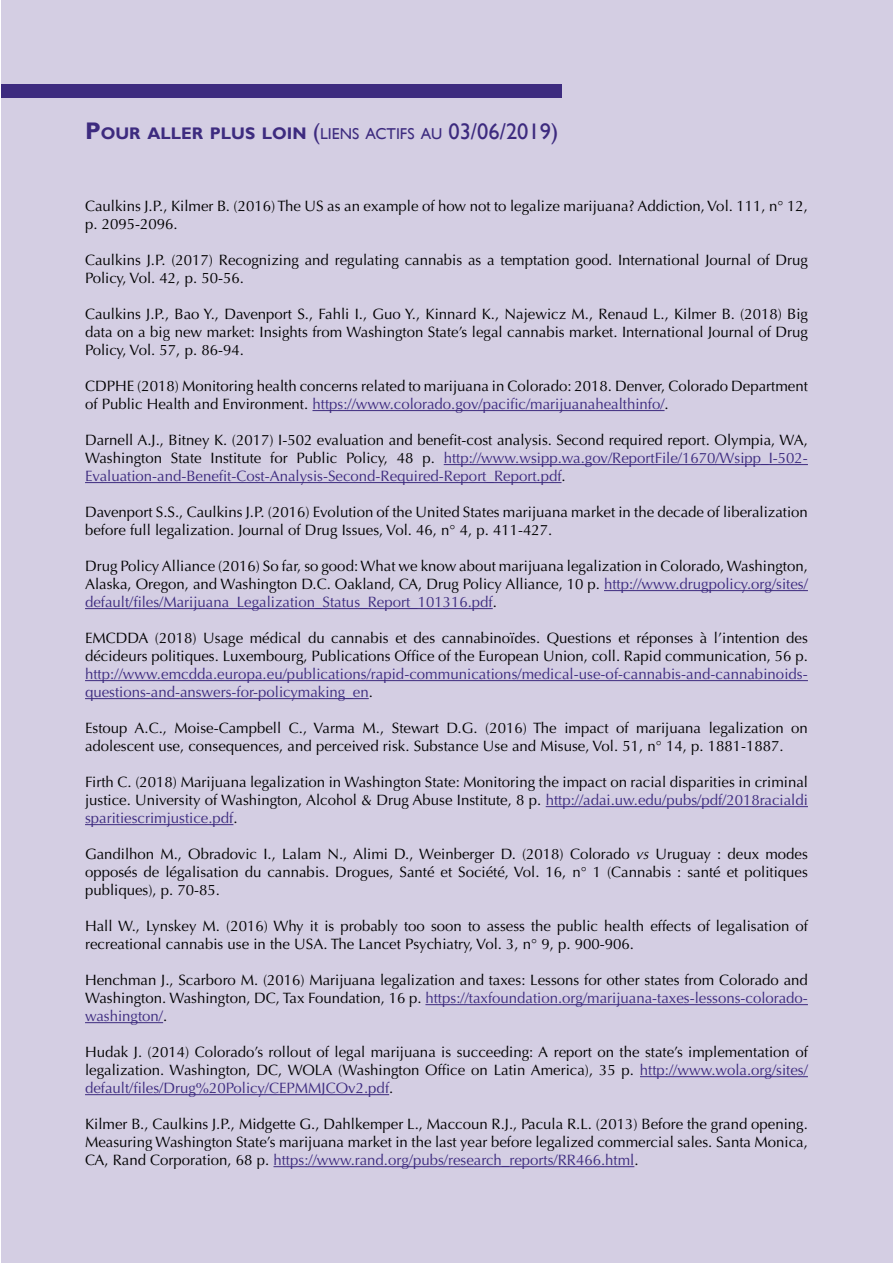
<style>
.page{position:relative;width:893px;height:1263px;background:#fff}
.page>*{position:absolute;margin:0;border:0;box-sizing:border-box;transform-origin:0 0}
.t1{font:700 16.8px "Gill Sans";color:#3d2b7f}
.t2{font:15px/18px "Optima LT";color:#000;text-align:justify}
.t3{font:15px/18px "Optima LT";letter-spacing:.005em;color:#3d2b7f}
.s1{font-size:24px}
.s2{font-weight:400;font-size:22.5px}
.s3{font-weight:400;font-size:15.75px}
.s4{color:#3d2b7f}
.s5{color:#000}
.s6{font-style:italic}
</style>
<div class="page">
<div style="left:1px;top:0;width:892px;height:1263px;background:#d4cee3"></div>
<hr style="left:312px;top:410px;width:352px;height:1px;background:#3d2b7f">
<hr style="left:444px;top:464px;width:364px;height:1px;background:#3d2b7f">
<hr style="left:85px;top:482px;width:476px;height:1px;background:#3d2b7f">
<hr style="left:604px;top:590px;width:204px;height:1px;background:#3d2b7f">
<hr style="left:85px;top:608px;width:408px;height:1px;background:#3d2b7f">
<hr style="left:85px;top:680px;width:723px;height:1px;background:#3d2b7f">
<hr style="left:85px;top:698px;width:284px;height:1px;background:#3d2b7f">
<hr style="left:546px;top:806px;width:262px;height:1px;background:#3d2b7f">
<hr style="left:85px;top:824px;width:148px;height:1px;background:#3d2b7f">
<hr style="left:425px;top:1004px;width:383px;height:1px;background:#3d2b7f">
<hr style="left:85px;top:1022px;width:78px;height:1px;background:#3d2b7f">
<hr style="left:640px;top:1076px;width:168px;height:1px;background:#3d2b7f">
<hr style="left:85px;top:1094px;width:304px;height:1px;background:#3d2b7f">
<hr style="left:273px;top:1166px;width:361px;height:1px;background:#3d2b7f">
<div style="left:1px;top:84px;width:560px;height:14px;background:#3d2b7f"></div>
<p class="t1" style="left:85px;top:123px;width:475px"><span class="s1">P</span>OUR ALLER PLUS LOIN <span class="s2">(</span><span class="s3">LIENS ACTIFS AU</span> <span class="s2">03/06/2019)</span></p>
<p class="t2" style="left:85px;top:197px;width:724px">Caulkins J.P., Kilmer B. (2016) The US as an example of how not to legalize marijuana? Addiction, Vol. 111, n° 12, p. 2095-2096.</p>
<p class="t2" style="left:85px;top:251px;width:724px">Caulkins J.P. (2017) Recognizing and regulating cannabis as a temptation good. International Journal of Drug<br>Policy, Vol. 42, p. 50-56.</p>
<p class="t2" style="left:85px;top:305px;width:724px">Caulkins J.P., Bao Y., Davenport S., Fahli I., Guo Y., Kinnard K., Najewicz M., Renaud L., Kilmer B. (2018) Big data on a big new market: Insights from Washington State’s legal cannabis market. International Journal of Drug Policy, Vol. 57, p. 86-94.</p>
<p class="t2" style="left:85px;top:377px;width:724px">CDPHE (2018) Monitoring health concerns related to marijuana in Colorado: 2018. Denver, Colorado Department of Public Health and Environment. <span class="s4">https://www.colorado.gov/pacific/marijuanahealthinfo/</span>.</p>
<p class="t2" style="left:85px;top:431px;width:724px">Darnell A.J., Bitney K. (2017) I-502 evaluation and benefit-cost analysis. Second required report. Olympia, WA, Washington State Institute for Public Policy, 48 p. <span class="s4">http://www.wsipp.wa.gov/ReportFile/1670/Wsipp_I-502- Evaluation-and-Benefit-Cost-Analysis-Second-Required-Report_Report.pdf</span>.</p>
<p class="t2" style="left:85px;top:503px;width:724px">Davenport S.S., Caulkins J.P. (2016) Evolution of the United States marijuana market in the decade of liberalization before full legalization. Journal of Drug Issues, Vol. 46, n° 4, p. 411-427.</p>
<p class="t2" style="left:85px;top:557px;width:724px">Drug Policy Alliance (2016) So far, so good: What we know about marijuana legalization in Colorado, Washington, Alaska, Oregon, and Washington D.C. Oakland, CA, Drug Policy Alliance, 10 p. <span class="s4">http://www.drugpolicy.org/sites/ default/files/Marijuana_Legalization_Status_Report_101316.pdf</span>.</p>
<p class="t2" style="left:85px;top:629px;width:724px">EMCDDA (2018) Usage médical du cannabis et des cannabinoïdes. Questions et réponses à l’intention des décideurs politiques. Luxembourg, Publications Office of the European Union, coll. Rapid communication, 56 p.</p>
<p class="t3" style="left:85px;top:665px;width:724px">http://www.emcdda.europa.eu/publications/rapid-communications/medical-use-of-cannabis-and-cannabinoids&shy;questions-and-answers-for-policymaking_en<span class="s5">.</span></p>
<p class="t2" style="left:85px;top:719px;width:724px">Estoup A.C., Moise-Campbell C., Varma M., Stewart D.G. (2016) The impact of marijuana legalization on adolescent use, consequences, and perceived risk. Substance Use and Misuse, Vol. 51, n° 14, p. 1881-1887.</p>
<p class="t2" style="left:85px;top:773px;width:724px">Firth C. (2018) Marijuana legalization in Washington State: Monitoring the impact on racial disparities in criminal justice. University of Washington, Alcohol &amp; Drug Abuse Institute, 8 p. <span class="s4">http://adai.uw.edu/pubs/pdf/2018racialdi sparitiescrimjustice.pdf</span>.</p>
<p class="t2" style="left:85px;top:845px;width:724px">Gandilhon M., Obradovic I., Lalam N., Alimi D., Weinberger D. (2018) Colorado <span class="s6">vs</span> Uruguay : deux modes opposés de légalisation du cannabis. Drogues, Santé et Société, Vol. 16, n° 1 (Cannabis : santé et politiques publiques), p. 70-85.</p>
<p class="t2" style="left:85px;top:917px;width:724px">Hall W., Lynskey M. (2016) Why it is probably too soon to assess the public health effects of legalisation of recreational cannabis use in the USA. The Lancet Psychiatry, Vol. 3, n° 9, p. 900-906.</p>
<p class="t2" style="left:85px;top:971px;width:724px">Henchman J., Scarboro M. (2016) Marijuana legalization and taxes: Lessons for other states from Colorado and Washington. Washington, DC, Tax Foundation, 16 p. <span class="s4">https://taxfoundation.org/marijuana-taxes-lessons-colorado&shy;washington/</span>.</p>
<p class="t2" style="left:85px;top:1043px;width:724px">Hudak J. (2014) Colorado’s rollout of legal marijuana is succeeding: A report on the state’s implementation of legalization. Washington, DC, WOLA (Washington Office on Latin America), 35 p. <span class="s4">http://www.wola.org/sites/ default/files/Drug%20Policy/CEPMMJCOv2.pdf</span>.</p>
<p class="t2" style="left:85px;top:1115px;width:724px">Kilmer B., Caulkins J.P., Midgette G., Dahlkemper L., Maccoun R.J., Pacula R.L. (2013) Before the grand opening.<br>Measuring Washington State’s marijuana market in the last year before legalized commercial sales. Santa Monica, CA, Rand Corporation, 68 p. <span class="s4">https://www.rand.org/pubs/research_reports/RR466.html</span>.</p>
</div>
